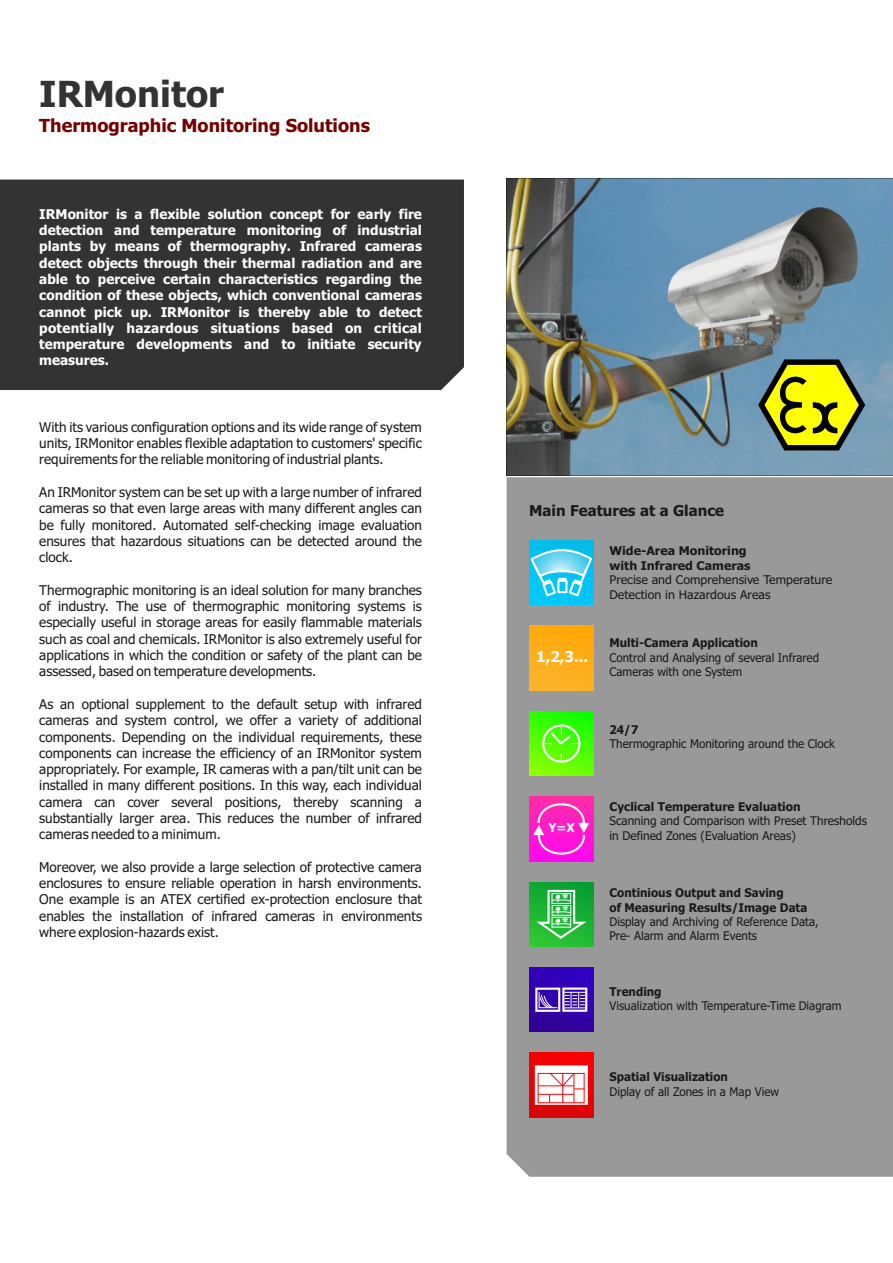
<style>
.page{position:relative;width:893px;height:1263px;background:#fff}
.page>*{position:absolute;margin:0;border:0;box-sizing:border-box;transform-origin:0 0}
.t1{font:700 36px "Tahoma";color:#333}
.t2{font:700 18px "Tahoma";color:#730000}
.t3{font:700 15px "Tahoma";color:#1a1a1a}
.t4{font:700 15px "Tahoma";color:#fff}
.t5{font:13.5px/16.4px "Tahoma";color:#1a1a1a;text-align:justify}
.t6{font:700 13.5px/16.4px "Tahoma";color:#fff;text-align:justify}
.t7{font:12px/14.5px "Tahoma";color:#1a1a1a}
.t8{font:700 12px/14.5px "Tahoma";color:#1a1a1a}
.t9{font:700 12px "Tahoma";color:#fff}
</style>
<div class="page">
<div style="left:0;top:180px;width:464px;height:210px;background:#333"></div>
<div style="left:507px;top:477px;width:386px;height:700px;background:#999"></div>
<div style="left:529px;top:626px;width:65px;height:64px;background:linear-gradient(to bottom,#ffa808,#fdb229)"></div>
<div style="left:529px;top:1053px;width:64px;height:64px;background:linear-gradient(to bottom,#f80101,#d90606)"></div>
<svg style="left:534px;top:1065px;width:54px;height:40px"></svg>
<div style="left:529px;top:967px;width:64px;height:65px;background:linear-gradient(to bottom,#3807c5,#360899)"></div>
<div style="left:535px;top:987px;width:25px;height:25px;border:2px solid #fff"></div>
<div style="left:562px;top:987px;width:25px;height:25px;border:2px solid #fff"></div>
<svg style="left:538px;top:991px;width:48px;height:18px"></svg>
<div style="left:529px;top:882px;width:64px;height:64px;background:linear-gradient(to bottom,#0aa333,#2cc533)"></div>
<svg style="left:537px;top:889px;width:53px;height:51px;background:#51c464"></svg>
<div style="left:529px;top:797px;width:64px;height:64px;background:linear-gradient(to bottom,#ff2da6,#ff07f1)"></div>
<svg style="left:533px;top:803px;width:56px;height:52px;background:#ff38d2"></svg>
<svg style="left:529px;top:711px;width:64px;height:65px;background:#51ff05"></svg>
<div style="left:542px;top:724px;width:38px;height:39px;border:2px solid #fff;border-radius:50%"></div>
<svg style="left:543px;top:725px;width:36px;height:21px"></svg>
<div style="left:529px;top:540px;width:64px;height:65px;background:linear-gradient(to right,#02c5f6,#03c0ef)"></div>
<svg style="left:529px;top:548px;width:64px;height:50px;background:#53d4f4"></svg>
<img style="left:507px;top:179px;width:386px;height:296px">
<svg style="left:758px;top:359px;width:107px;height:91px;background:#99a22d"></svg>
<h1 class="t1" style="left:39px;top:79px;width:186px">IRMonitor</h1>
<h2 class="t2" style="left:39px;top:119px;width:332px">Thermographic Monitoring Solutions</h2>
<p class="t6" style="left:39px;top:207px;width:384px">IRMonitor is a flexible solution concept for early fire detection and temperature monitoring of industrial plants by means of thermography. Infrared cameras detect objects through their thermal radiation and are able to perceive certain characteristics regarding the condition of these objects, which conventional cameras cannot pick up. IRMonitor is thereby able to detect potentially hazardous situations based on critical temperature developments and to initiate security measures.</p>
<p class="t5" style="left:39px;top:420px;width:384px">With its various configuration options and its wide range of system units, IRMonitor enables flexible adaptation to customers' specific requirements for the reliable monitoring of industrial plants.</p>
<p class="t5" style="left:39px;top:485px;width:384px">An IRMonitor system can be set up with a large number of infrared cameras so that even large areas with many different angles can be fully monitored. Automated self-checking image evaluation ensures that hazardous situations can be detected around the clock.</p>
<p class="t5" style="left:39px;top:583px;width:384px">Thermographic monitoring is an ideal solution for many branches of industry. The use of thermographic monitoring systems is especially useful in storage areas for easily flammable materials such as coal and chemicals. IRMonitor is also extremely useful for applications in which the condition or safety of the plant can be assessed, based on temperature developments.</p>
<p class="t5" style="left:39px;top:697px;width:384px">As an optional supplement to the default setup with infrared cameras and system control, we offer a variety of additional components. Depending on the individual requirements, these components can increase the efficiency of an IRMonitor system appropriately. For example, IR cameras with a pan/tilt unit can be installed in many different positions. In this way, each individual camera can cover several positions, thereby scanning a substantially larger area. This reduces the number of infrared cameras needed to a minimum.</p>
<p class="t5" style="left:39px;top:860px;width:384px">Moreover, we also provide a large selection of protective camera enclosures to ensure reliable operation in harsh environments.<br>One example is an ATEX certified ex-protection enclosure that enables the installation of infrared cameras in environments where explosion-hazards exist.</p>
<p class="t3" style="left:529px;top:505px;width:196px">Main Features at a Glance</p>
<p class="t4" style="left:536px;top:651px;width:54px">1,2,3...</p>
<p class="t9" style="left:549px;top:823px;width:28px">Y=X</p>
<p class="t8" style="left:609px;top:545px;width:143px">Wide-Area Monitoring with Infrared Cameras</p>
<p class="t7" style="left:609px;top:574px;width:224px">Precise and Comprehensive Temperature<br>Detection in Hazardous Areas</p>
<p class="t8" style="left:609px;top:636px;width:150px">Multi-Camera Application</p>
<p class="t7" style="left:609px;top:651px;width:211px">Control and Analysing of several Infrared<br>Cameras with one System</p>
<p class="t8" style="left:609px;top:723px;width:30px">24/7</p>
<p class="t7" style="left:609px;top:737px;width:227px">Thermographic Monitoring around the Clock</p>
<p class="t8" style="left:609px;top:800px;width:193px">Cyclical Temperature Evaluation</p>
<p class="t7" style="left:609px;top:814px;width:259px">Scanning and Comparison with Preset Thresholds in Defined Zones (Evaluation Areas)</p>
<p class="t8" style="left:609px;top:886px;width:199px">Continious Output and Saving<br>of Measuring Results/Image Data</p>
<p class="t7" style="left:609px;top:915px;width:211px">Display and Archiving of Reference Data,<br>Pre- Alarm and Alarm Events</p>
<p class="t8" style="left:609px;top:985px;width:54px">Trending</p>
<p class="t7" style="left:609px;top:1000px;width:234px">Visualization with Temperature-Time Diagram</p>
<p class="t8" style="left:609px;top:1070px;width:120px">Spatial Visualization</p>
<p class="t7" style="left:609px;top:1085px;width:171px">Diplay of all Zones in a Map View</p>
</div>
